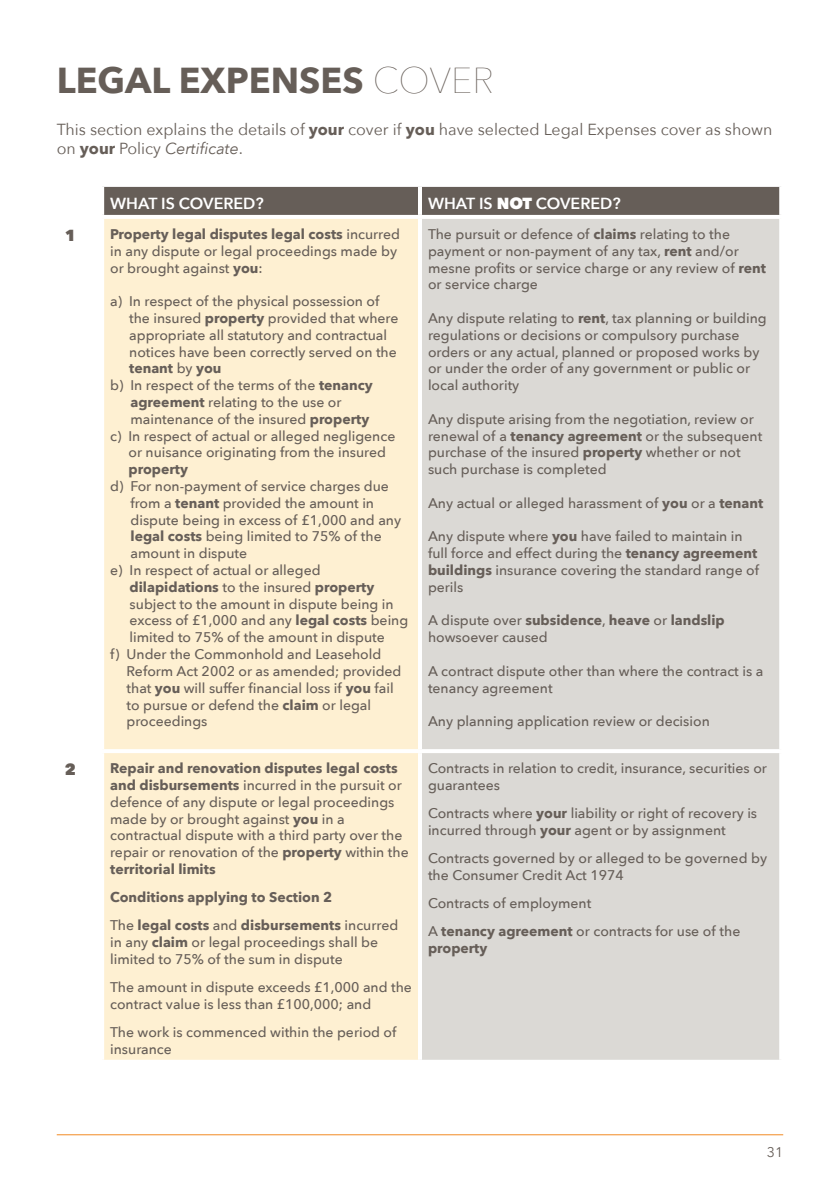
<style>
.page{position:relative;width:840px;height:1191px;background:#fff}
.page>*{position:absolute;margin:0;border:0;box-sizing:border-box;transform-origin:0 0}
.t1{font:700 36px "Avenir Next";color:#665e58}
.t2{font:16px/19.2px "Avenir Next";color:#665e58}
.t3{font:600 16px "Avenir Next";color:#fff}
.t4{font:800 16px "Avenir Next";color:#665e58}
.t5{font:500 14px/16.8px "Avenir Next";color:#665e58}
.t6{font:700 14px/28.2px "Avenir Next";color:#665e58}
.t7{font:14px "Avenir Next";color:#665e58}
.s1{font-weight:200}
.s2{font-weight:700}
.s3{font-style:italic}
.s4{font-weight:800}
.s5{font-weight:500}
</style>
<div class="page">
<hr style="left:57px;top:1134px;width:725px;height:1px;background:#f28a23">
<div style="left:104px;top:187px;width:674px;height:28px;background:#665e58"></div>
<div style="left:104px;top:219px;width:314px;height:840px;background:#fef0d2"></div>
<div style="left:422px;top:219px;width:356px;height:840px;background:#dbd9d5"></div>
<svg style="left:778px;top:219px;width:1px;height:530px"></svg>
<hr style="left:420px;top:749px;width:362px;height:4px;background:#fff">
<svg style="left:778px;top:753px;width:2px;height:306px"></svg>
<svg style="left:422px;top:1059px;width:358px;height:1px"></svg>
<svg style="left:102px;top:186px;width:318px;height:1px"></svg>
<svg style="left:420px;top:186px;width:361px;height:1px"></svg>
<hr style="left:418px;top:187px;width:4px;height:28px;background:#fff">
<svg style="left:778px;top:187px;width:3px;height:28px"></svg>
<hr style="left:100px;top:749px;width:320px;height:4px;background:#fff">
<svg style="left:104px;top:1059px;width:314px;height:1px"></svg>
<h1 class="t1" style="left:57px;top:49px;width:438px">LEGAL EXPENSES <span class="s1">COVER</span></h1>
<p class="t2" style="left:57px;top:119px;width:716px">This section explains the details of <span class="s2">your</span> cover if <span class="s2">you</span> have selected Legal Expenses cover as shown on <span class="s2">your</span> Policy <span class="s3">Certificate</span>.</p>
<p class="t3" style="left:110px;top:190px;width:155px">WHAT IS COVERED?</p>
<p class="t3" style="left:428px;top:190px;width:194px">WHAT IS <span class="s4">NOT</span> COVERED?</p>
<p class="t4" style="left:65px;top:225px;width:13px">1</p>
<p class="t5" style="left:110px;top:225px;width:291px"><span class="s2">Property legal disputes legal costs</span> incurred in any dispute or legal proceedings made by or brought against <span class="s2">you</span>:</p>
<p class="t5" style="left:110px;top:292px;width:271px">a) In respect of the physical possession of</p>
<p class="t5" style="left:129px;top:309px;width:270px">the insured <span class="s2">property</span> provided that where</p>
<p class="t5" style="left:129px;top:326px;width:259px">appropriate all statutory and contractual</p>
<p class="t5" style="left:129px;top:343px;width:269px">notices have been correctly served on the</p>
<p class="t6" style="left:129px;top:354px;width:94px">tenant <span class="s5">by</span> you</p>
<p class="t5" style="left:110px;top:376px;width:264px">b) In respect of the terms of the <span class="s2">tenancy</span></p>
<p class="t5" style="left:130px;top:393px;width:212px"><span class="s2">agreement</span> relating to the use or</p>
<p class="t5" style="left:130px;top:410px;width:240px">maintenance of the insured <span class="s2">property</span></p>
<p class="t5" style="left:110px;top:427px;width:286px">c) In respect of actual or alleged negligence</p>
<p class="t5" style="left:128px;top:443px;width:259px">or nuisance originating from the insured</p>
<p class="t6" style="left:128px;top:455px;width:61px">property</p>
<p class="t5" style="left:110px;top:477px;width:280px">d) For non-payment of service charges due</p>
<p class="t5" style="left:130px;top:494px;width:245px">from a <span class="s2">tenant</span> provided the amount in</p>
<p class="t5" style="left:130px;top:511px;width:272px">dispute being in excess of £1,000 and any</p>
<p class="t5" style="left:130px;top:527px;width:253px"><span class="s2">legal costs</span> being limited to 75% of the</p>
<p class="t5" style="left:130px;top:544px;width:118px">amount in dispute</p>
<p class="t5" style="left:110px;top:561px;width:212px">e) In respect of actual or alleged</p>
<p class="t6" style="left:129px;top:572px;width:246px">dilapidations <span class="s5">to the insured</span> property</p>
<p class="t5" style="left:129px;top:595px;width:265px">subject to the amount in dispute being in</p>
<p class="t5" style="left:129px;top:611px;width:280px">excess of £1,000 and any <span class="s2">legal costs</span> being</p>
<p class="t5" style="left:129px;top:628px;width:256px">limited to 75% of the amount in dispute</p>
<p class="t5" style="left:110px;top:645px;width:272px">f) Under the Commonhold and Leasehold</p>
<p class="t5" style="left:126px;top:662px;width:276px">Reform Act 2002 or as amended; provided</p>
<p class="t5" style="left:126px;top:679px;width:268px">that <span class="s2">you</span> will suffer financial loss if <span class="s2">you</span> fail</p>
<p class="t5" style="left:126px;top:695px;width:246px">to pursue or defend the <span class="s2">claim</span> or legal</p>
<p class="t5" style="left:126px;top:712px;width:82px">proceedings</p>
<p class="t5" style="left:428px;top:225px;width:339px">The pursuit or defence of <span class="s2">claims</span> relating to the payment or non-payment of any tax, <span class="s2">rent</span> and/or mesne profits or service charge or any review of <span class="s2">rent </span>or service charge</p>
<p class="t5" style="left:428px;top:309px;width:340px">Any dispute relating to <span class="s2">rent</span>, tax planning or building regulations or decisions or compulsory purchase orders or any actual, planned or proposed works by or under the order of any government or public or local authority</p>
<p class="t5" style="left:428px;top:410px;width:335px">Any dispute arising from the negotiation, review or renewal of a <span class="s2">tenancy agreement</span> or the subsequent purchase of the insured <span class="s2">property</span> whether or not such purchase is completed</p>
<p class="t5" style="left:428px;top:494px;width:336px">Any actual or alleged harassment of <span class="s2">you</span> or a <span class="s2">tenant</span></p>
<p class="t5" style="left:428px;top:527px;width:332px">Any dispute where <span class="s2">you</span> have failed to maintain in full force and effect during the <span class="s2">tenancy agreement buildings</span> insurance covering the standard range of perils</p>
<p class="t5" style="left:428px;top:611px;width:298px">A dispute over <span class="s2">subsidence</span>, <span class="s2">heave</span> or <span class="s2">landslip </span>howsoever caused</p>
<p class="t5" style="left:428px;top:662px;width:337px">A contract dispute other than where the contract is a tenancy agreement</p>
<p class="t5" style="left:428px;top:712px;width:283px">Any planning application review or decision</p>
<p class="t4" style="left:65px;top:759px;width:13px">2</p>
<p class="t5" style="left:110px;top:759px;width:300px"><span class="s2">Repair and renovation disputes legal costs and disbursements</span> incurred in the pursuit or defence of any dispute or legal proceedings made by or brought against <span class="s2">you</span> in a contractual dispute with a third party over the repair or renovation of the <span class="s2">property</span> within the <span class="s2">territorial limits</span></p>
<p class="t6" style="left:110px;top:883px;width:289px">Conditions applying to Section 2<br><span class="s5">The</span> legal costs <span class="s5">and</span> disbursements <span class="s5">incurred</span></p>
<p class="t5" style="left:110px;top:933px;width:269px">in any <span class="s2">claim</span> or legal proceedings shall be limited to 75% of the sum in dispute</p>
<p class="t5" style="left:110px;top:978px;width:303px">The amount in dispute exceeds £1,000 and the contract value is less than £100,000; and</p>
<p class="t5" style="left:110px;top:1023px;width:288px">The work is commenced within the period of insurance</p>
<p class="t5" style="left:428px;top:759px;width:340px">Contracts in relation to credit, insurance, securities or guarantees</p>
<p class="t5" style="left:428px;top:804px;width:330px">Contracts where <span class="s2">your</span> liability or right of recovery is incurred through <span class="s2">your</span> agent or by assignment</p>
<p class="t5" style="left:428px;top:849px;width:340px">Contracts governed by or alleged to be governed by the Consumer Credit Act 1974</p>
<p class="t5" style="left:428px;top:888px;width:314px;line-height:28.2px">Contracts of employment<br>A <span class="s2">tenancy agreement</span> or contracts for use of the</p>
<p class="t6" style="left:428px;top:933px;width:61px">property</p>
<p class="t7" style="left:766px;top:1140px;width:18px">31</p>
</div>
